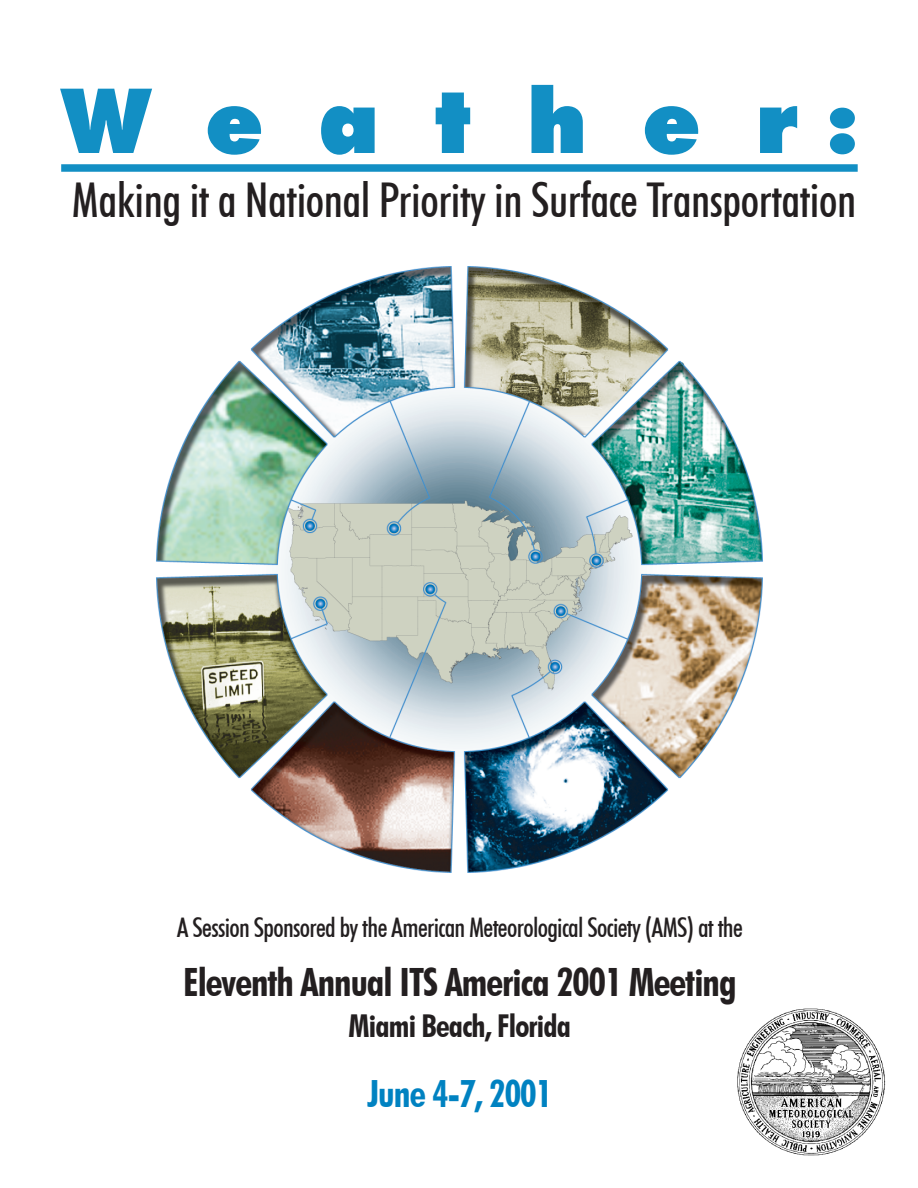
<style>
.page{position:relative;width:918px;height:1188px;background:#fff}
.page>*{position:absolute;margin:0;border:0;box-sizing:border-box;transform-origin:0 0}
.t1{font:900 90px "Futura X Blk BT";color:#128fc4}
.t2{font:500 48px "Futura Md Cn BT";letter-spacing:-.01em;color:#231f20}
.t3{font:700 39px "Futura Bd Cn BT";letter-spacing:-.025em;color:#231f20}
.t4{font:700 37.5px "Futura Bd Cn BT";letter-spacing:-.025em;color:#0082c1}
.t5{font:700 31.5px "Futura Bd Cn BT";letter-spacing:-.025em;color:#231f20}
.t6{font:500 27px "Futura Md Cn BT";letter-spacing:-.025em;color:#231f20}
</style>
<div class="page">
<img style="left:156px;top:266px;width:607px;height:607px">
<div style="left:61px;top:164px;width:797px;height:8px;background:#128fc4"></div>
<img style="left:737px;top:1008px;width:148px;height:148px">
<h1 class="t1" style="left:62px;top:66px;width:799px">W e a t h e r :</h1>
<h2 class="t2" style="left:72px;top:183px;width:786px">Making it a National Priority in Surface Transportation</h2>
<p class="t6" style="left:177px;top:918px;width:567px">A Session Sponsored by the American Meteorological Society (AMS) at the</p>
<h3 class="t3" style="left:183px;top:968px;width:555px">Eleventh Annual ITS America 2001 Meeting</h3>
<p class="t5" style="left:349px;top:1014px;width:224px">Miami Beach, Florida</p>
<h3 class="t4" style="left:367px;top:1080px;width:186px">June 4-7, 2001</h3>
</div>
